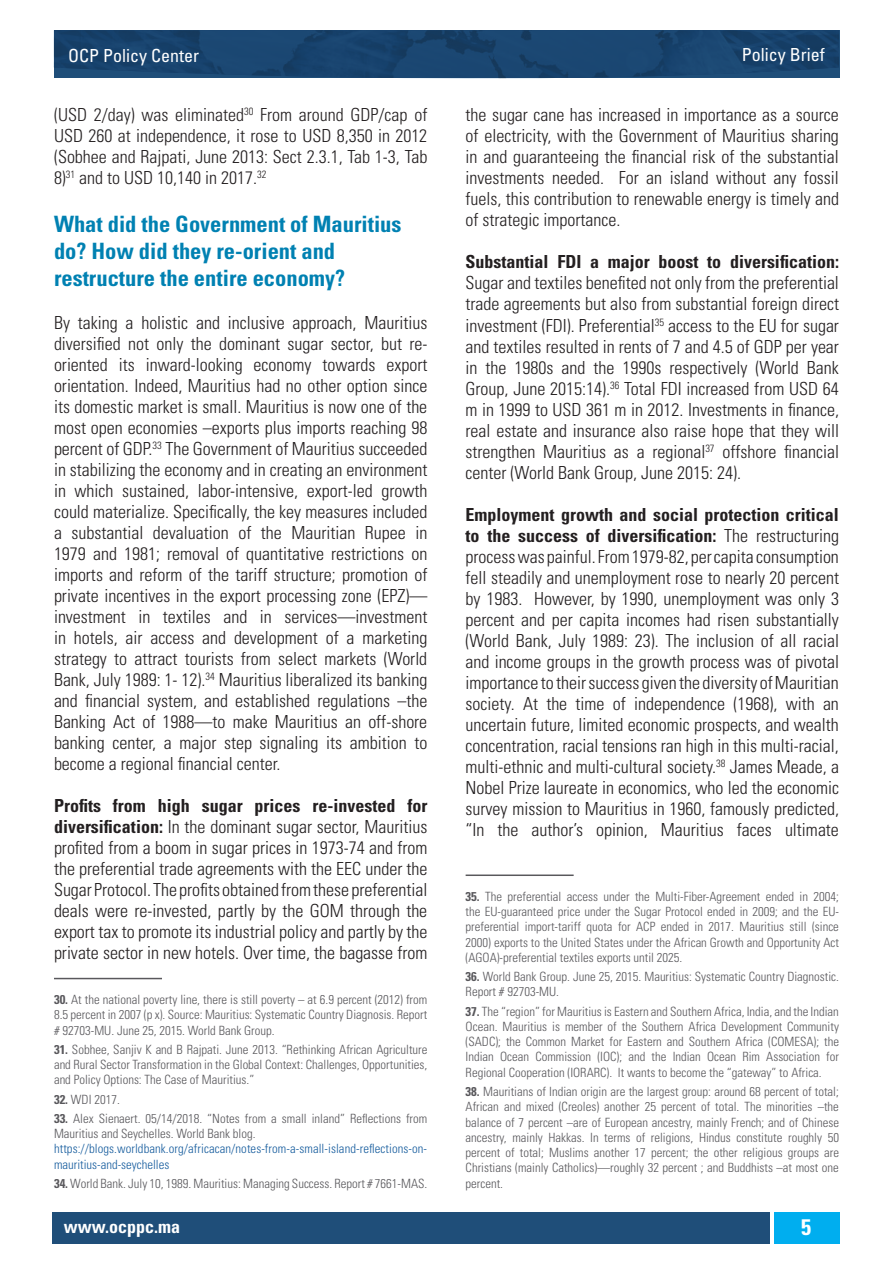
<style>
.page{position:relative;width:893px;height:1263px;background:#fff}
.page>*{position:absolute;margin:0;border:0;box-sizing:border-box;transform-origin:0 0}
.t1{font:700 condensed 22.5px/27px "Univers LT Std";color:#0081b2}
.t2{font:700 condensed 22.5px "Univers LT Std";color:#fff}
.t3{font:300 condensed 18px/21px "Univers LT Std";color:#231f20;text-align:justify}
.t4{font:700 condensed 18px "Univers LT Std";color:#231f20}
.t5{font:condensed 18px "Univers LT Std";color:#fff}
.t6{font:700 condensed 18px "Univers LT Std";color:#fff}
.t7{font:300 condensed 12.75px/15.3px "Univers LT Std";color:#59585c;text-align:justify}
.t8{font:300 condensed 12.75px/15.3px "Univers LT Std";letter-spacing:.005em;color:#175d9e}
.s1{font-weight:700}
</style>
<div class="page">
<div style="left:52px;top:1212px;width:718px;height:31px;background:#1f4e79"></div>
<div style="left:774px;top:1212px;width:65px;height:31px;background:#00aeef"></div>
<img style="left:54px;top:30px;width:785px;height:49px">
<hr style="left:54px;top:978px;width:108px;height:1px;background:#59585c">
<hr style="left:466px;top:874px;width:108px;height:2px;background:#59585c">
<p class="t5" style="left:68px;top:44px;width:133px">OCP Policy Center</p>
<p class="t5" style="left:742px;top:43px;width:84px">Policy Brief</p>
<p class="t3" style="left:54px;top:105px;width:375px">(USD 2/day) was eliminated<sup>30</sup> From around GDP/cap of USD 260 at independence, it rose to USD 8,350 in 2012 (Sobhee and Rajpati, June 2013: Sect 2.3.1, Tab 1-3, Tab 8)<sup>31</sup> and to USD 10,140 in 2017.<sup>32</sup></p>
<p class="t1" style="left:54px;top:211px;width:349px">What did the Government of Mauritius do? How did they re-orient and restructure the entire economy?</p>
<p class="t3" style="left:54px;top:312px;width:375px">By taking a holistic and inclusive approach, Mauritius diversified not only the dominant sugar sector, but re&shy;oriented its inward-looking economy towards export orientation. Indeed, Mauritius had no other option since its domestic market is small. Mauritius is now one of the most open economies –exports plus imports reaching 98 percent of GDP.<sup>33</sup> The Government of Mauritius succeeded in stabilizing the economy and in creating an environment in which sustained, labor-intensive, export-led growth could materialize. Specifically, the key measures included a substantial devaluation of the Mauritian Rupee in 1979 and 1981; removal of quantitative restrictions on imports and reform of the tariff structure; promotion of private incentives in the export processing zone (EPZ)— investment in textiles and in services—investment in hotels, air access and development of a marketing strategy to attract tourists from select markets (World Bank, July 1989: 1- 12).<sup>34</sup> Mauritius liberalized its banking and financial system, and established regulations –the Banking Act of 1988—to make Mauritius an off-shore banking center, a major step signaling its ambition to become a regional financial center.</p>
<p class="t3" style="left:54px;top:795px;width:375px"><span class="s1">Profits from high sugar prices re-invested for diversification:</span> In the dominant sugar sector, Mauritius profited from a boom in sugar prices in 1973-74 and from the preferential trade agreements with the EEC under the Sugar Protocol. The profits obtained from these preferential deals were re-invested, partly by the GOM through the export tax to promote its industrial policy and partly by the private sector in new hotels. Over time, the bagasse from</p>
<p class="t7" style="left:54px;top:992px;width:375px"><span class="s1">30.</span> At the national poverty line, there is still poverty – at 6.9 percent (2012) from 8.5 percent in 2007 (p x). Source: Mauritius: Systematic Country Diagnosis. Report # 92703-MU. June 25, 2015. World Bank Group.</p>
<p class="t7" style="left:54px;top:1042px;width:375px"><span class="s1">31.</span> Sobhee, Sanjiv K and B Rajpati. June 2013. “Rethinking African Agriculture and Rural Sector Transformation in the Global Context: Challenges, Opportunities, and Policy Options: The Case of Mauritius.”</p>
<p class="t7" style="left:54px;top:1091px;width:67px"><span class="s1">32.</span> WDI 2017.</p>
<p class="t7" style="left:54px;top:1110px;width:375px"><span class="s1">33.</span> Alex Sienaert. 05/14/2018. “Notes from a small inland” Reflections from<br>Mauritius and Seychelles. World Bank blog.</p>
<p class="t8" style="left:54px;top:1141px;width:375px">https://blogs.worldbank.org/africacan/notes-from-a-small-island-reflections-on&shy;mauritius-and-seychelles</p>
<p class="t7" style="left:54px;top:1175px;width:375px"><span class="s1">34.</span> World Bank. July 10, 1989. Mauritius: Managing Success. Report # 7661-MAS.</p>
<p class="t3" style="left:466px;top:105px;width:375px">the sugar cane has increased in importance as a source of electricity, with the Government of Mauritius sharing in and guaranteeing the financial risk of the substantial investments needed. For an island without any fossil fuels, this contribution to renewable energy is timely and of strategic importance.</p>
<p class="t4" style="left:466px;top:251px;width:375px">Substantial FDI a major boost to diversification:</p>
<p class="t3" style="left:466px;top:273px;width:375px">Sugar and textiles benefited not only from the preferential trade agreements but also from substantial foreign direct investment (FDI). Preferential<sup>35</sup> access to the EU for sugar and textiles resulted in rents of 7 and 4.5 of GDP per year in the 1980s and the 1990s respectively (World Bank Group, June 2015:14).<sup>36</sup> Total FDI increased from USD 64 m in 1999 to USD 361 m in 2012. Investments in finance, real estate and insurance also raise hope that they will strengthen Mauritius as a regional<sup>37</sup> offshore financial center (World Bank Group, June 2015: 24).</p>
<p class="t3" style="left:466px;top:504px;width:375px"><span class="s1">Employment growth and social protection critical to the success of diversification:</span> The restructuring process was painful. From 1979-82, per capita consumption fell steadily and unemployment rose to nearly 20 percent by 1983. However, by 1990, unemployment was only 3 percent and per capita incomes had risen substantially (World Bank, July 1989: 23). The inclusion of all racial and income groups in the growth process was of pivotal importance to their success given the diversity of Mauritian society. At the time of independence (1968), with an uncertain future, limited economic prospects, and wealth concentration, racial tensions ran high in this multi-racial, multi-ethnic and multi-cultural society.<sup>38</sup> James Meade, a Nobel Prize laureate in economics, who led the economic survey mission to Mauritius in 1960, famously predicted, “In the author’s opinion, Mauritius faces ultimate</p>
<p class="t7" style="left:466px;top:889px;width:375px"><span class="s1">35.</span> The preferential access under the Multi-Fiber-Agreement ended in 2004; the EU-guaranteed price under the Sugar Protocol ended in 2009; and the EU&shy;preferential import-tariff quota for ACP ended in 2017. Mauritius still (since 2000) exports to the United States under the African Growth and Opportunity Act (AGOA)-preferential textiles exports until 2025.</p>
<p class="t7" style="left:466px;top:969px;width:375px"><span class="s1">36.</span> World Bank Group. June 25, 2015. Mauritius: Systematic Country Diagnostic.<br>Report # 92703-MU.</p>
<p class="t7" style="left:466px;top:1003px;width:375px"><span class="s1">37.</span> The “region” for Mauritius is Eastern and Southern Africa, India, and the Indian Ocean. Mauritius is member of the Southern Africa Development Community (SADC); the Common Market for Eastern and Southern Africa (COMESA); the Indian Ocean Commission (IOC); and the Indian Ocean Rim Association for Regional Cooperation (IORARC). It wants to become the “gateway” to Africa.</p>
<p class="t7" style="left:466px;top:1084px;width:375px"><span class="s1">38.</span> Mauritians of Indian origin are the largest group: around 68 percent of total; African and mixed (Creoles) another 25 percent of total. The minorities –the balance of 7 percent –are of European ancestry, mainly French; and of Chinese ancestry, mainly Hakkas. In terms of religions, Hindus constitute roughly 50 percent of total; Muslims another 17 percent; the other religious groups are Christians (mainly Catholics)—roughly 32 percent ; and Buddhists –at most one percent.</p>
<p class="t6" style="left:64px;top:1216px;width:118px">www.ocppc.ma</p>
<p class="t2" style="left:801px;top:1214px;width:11px">5</p>
</div>
